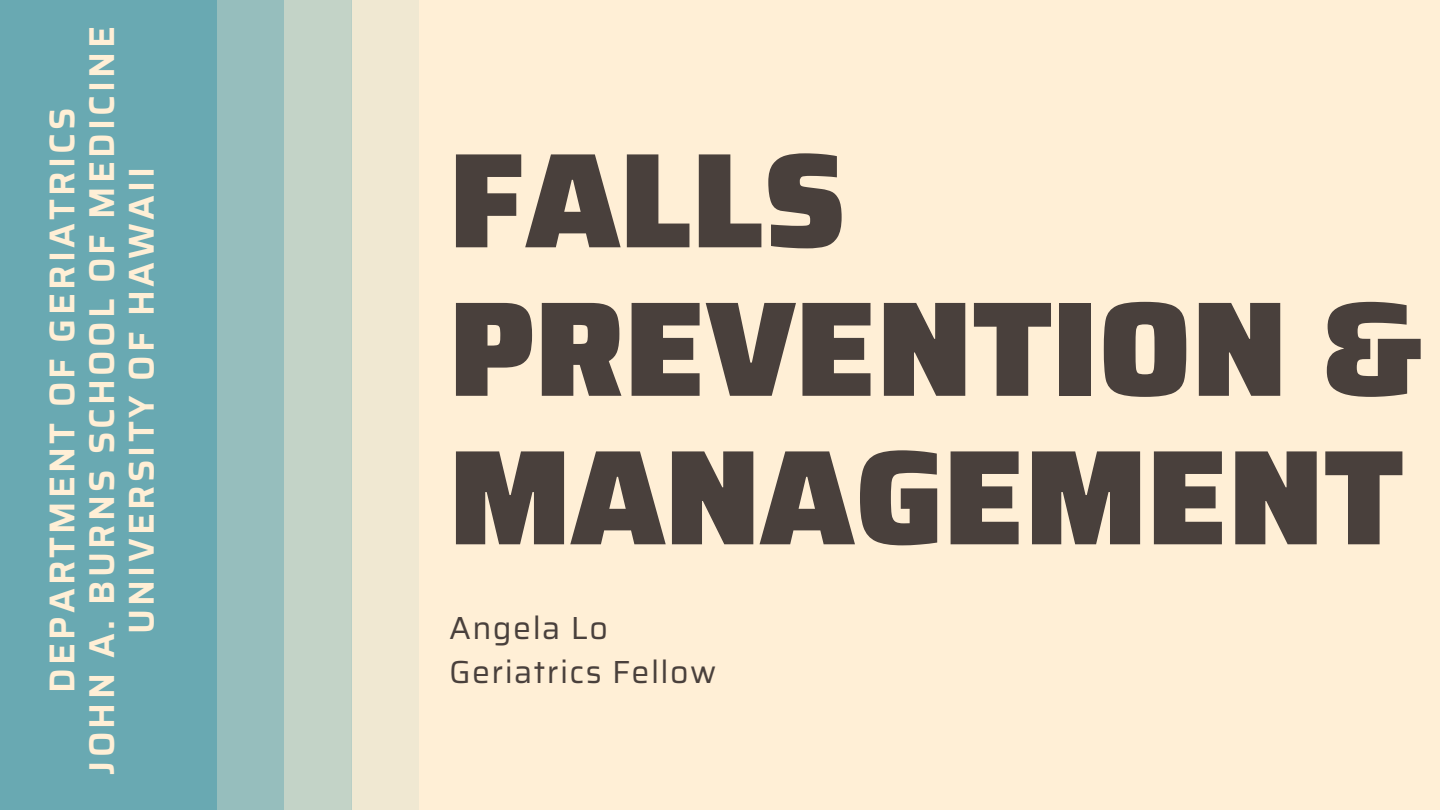
<style>
.page{position:relative;width:1440px;height:810px;background:#ffefd6}
.page>*{position:absolute;margin:0;border:0;box-sizing:border-box;transform-origin:0 0}
.t1{font:900 135px/148.5px "Saira";color:#49403c}
.t2{font:600 36px/39.7px "Saira";letter-spacing:.09em;color:#ffefd6;text-align:center}
.t3{font:32px/44.2px "Saira";color:#49403c}
</style>
<div class="page">
<div style="left:0;top:0;width:217px;height:810px;background:#69a9b2"></div>
<div style="left:217px;top:0;width:67px;height:810px;background:#96bebd"></div>
<div style="left:284px;top:0;width:68px;height:810px;background:#c3d3c7"></div>
<div style="left:352px;top:0;width:67px;height:810px;background:#f0e8d2"></div>
<p class="t2" style="left:42px;top:775px;width:750px;rotate:-90deg">DEPARTMENT OF GERIATRICS<br>JOHN A. BURNS SCHOOL OF MEDICINE<br>UNIVERSITY OF HAWAII</p>
<h1 class="t1" style="left:449px;top:126px;width:974px">FALLS<br>PREVENTION &amp;<br>MANAGEMENT</h1>
<p class="t3" style="left:449px;top:606px;width:269px">Angela Lo<br>Geriatrics Fellow</p>
</div>
